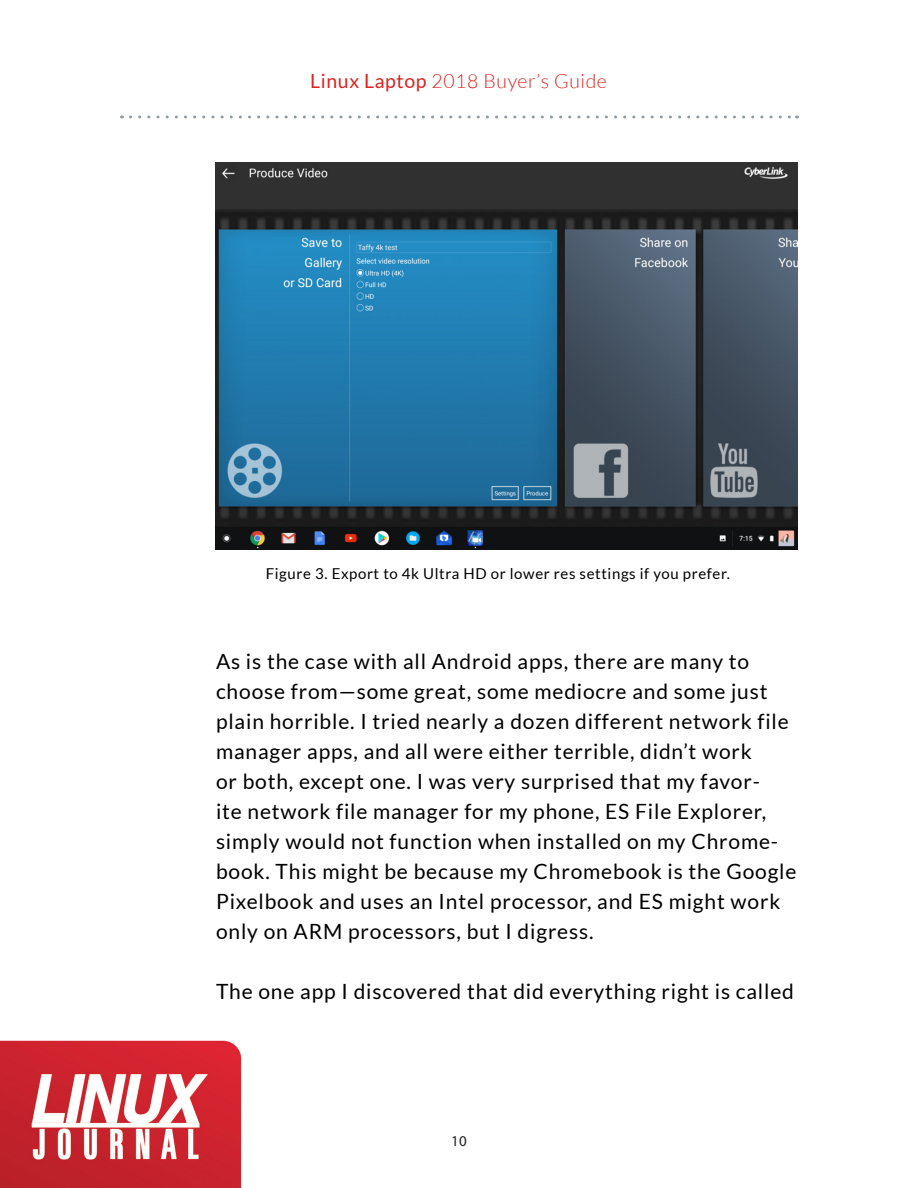
<style>
.page{position:relative;width:918px;height:1188px;background:#fff}
.page>*{position:absolute;margin:0;border:0;box-sizing:border-box;transform-origin:0 0}
.subhd{font:21px/30px "Lato";letter-spacing:.04em;color:#000}
.t1{font:300 19.5px "Lato";letter-spacing:.03em;color:#db231f}
.subhd-2{font:15px "Lato";letter-spacing:.04em;color:#000}
.t2{font:15px "Myriad Pro";color:#231f20}
.s1{font-weight:400}
</style>
<div class="page">
<svg style="left:130px;top:116px;width:667px;height:2px"></svg>
<img style="left:0;top:1040px;width:242px;height:148px">
<img style="left:215px;top:162px;width:582px;height:388px">
<p class="t1" style="left:310px;top:71px;width:298px"><span class="s1">Linux Laptop</span> 2018 Buyer’s Guide</p>
<p class="subhd-2" style="left:266px;top:565px;width:466px">Figure 3. Export to 4k Ultra HD or lower res settings if you prefer.</p>
<p class="subhd" style="left:216px;top:646px;width:582px">As is the case with all Android apps, there are many to choose from—some great, some mediocre and some just plain horrible. I tried nearly a dozen different network file manager apps, and all were either terrible, didn’t work<br>or both, except one. I was very surprised that my favor-<br>ite network file manager for my phone, ES File Explorer, simply would not function when installed on my Chrome&shy;book. This might be because my Chromebook is the Google Pixelbook and uses an Intel processor, and ES might work only on ARM processors, but I digress.</p>
<p class="subhd" style="left:216px;top:976px;width:580px">The one app I discovered that did everything right is called</p>
<p class="t2" style="left:451px;top:1132px;width:17px">10</p>
</div>
